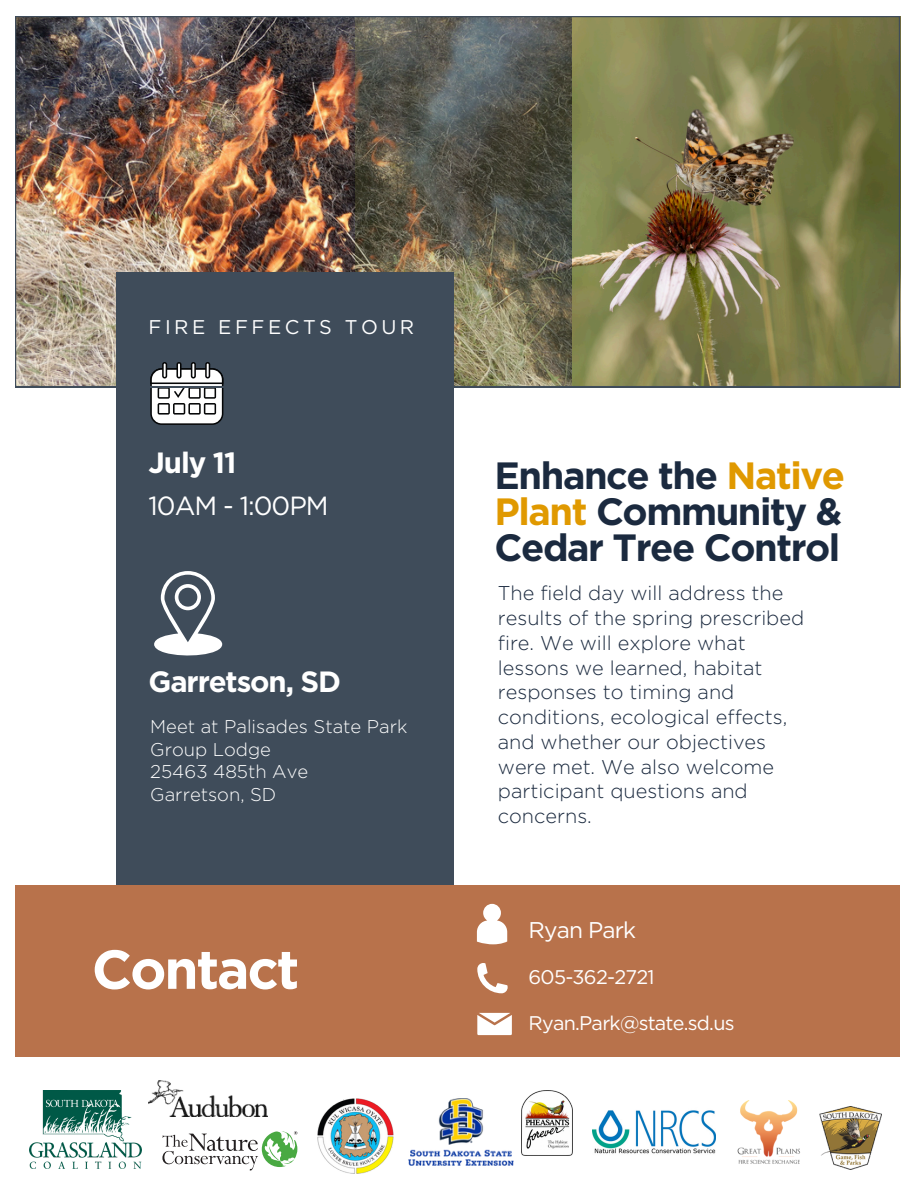
<style>
.page{position:relative;width:918px;height:1188px;background:#fff}
.page>*{position:absolute;margin:0;border:0;box-sizing:border-box;transform-origin:0 0}
.t1{font:700 54.75px "Gotham";letter-spacing:-.04em;color:#fff}
.t2{font:700 37.95px/36px "Gotham";letter-spacing:-.04em;color:#1b2a3f;text-align:justify}
.t3{font:700 29.25px "Gotham";letter-spacing:-.04em;color:#fff}
.t4{font:26.25px "Gotham";letter-spacing:-.04em;color:#fff}
.t5{font:22.8px "Gotham";letter-spacing:-.04em;color:#fff}
.t6{font:300 19.95px/24.8px "Gotham";color:#1b2a3f}
.t7{font:19.8px "Gotham";letter-spacing:-.04em;color:#fff}
.t8{font:19.8px "Gotham";letter-spacing:.175em;color:#fff}
.t9{font:300 18.45px "Gotham";color:#fff}
.s1{color:#e09900}
</style>
<div class="page">
<div style="left:116px;top:272px;width:338px;height:622px;background:#3f4c5a"></div>
<svg style="left:150px;top:388px;width:73px;height:37px;background:#c0c0c1"></svg>
<img style="left:15px;top:16px;width:885px;height:371px">
<div style="left:15px;top:885px;width:885px;height:172px;background:#b8724b"></div>
<svg style="left:154px;top:571px;width:68px;height:85px"></svg>
<svg style="left:477px;top:963px;width:31px;height:30px"></svg>
<svg style="left:477px;top:1013px;width:35px;height:22px"></svg>
<svg style="left:477px;top:904px;width:30px;height:40px"></svg>
<img style="left:149px;top:1081px;width:119px;height:36px">
<svg style="left:162px;top:1131px;width:135px;height:40px"></svg>
<img style="left:528px;top:1090px;width:44px;height:65px">
<img style="left:593px;top:1110px;width:122px;height:44px">
<img style="left:820px;top:1107px;width:62px;height:63px">
<img style="left:738px;top:1100px;width:62px;height:64px">
<img style="left:318px;top:1098px;width:75px;height:76px">
<img style="left:393px;top:1097px;width:135px;height:69px">
<img style="left:29px;top:1091px;width:113px;height:77px">
<p class="t8" style="left:149px;top:315px;width:267px">FIRE EFFECTS TOUR</p>
<h6 class="t3" style="left:149px;top:445px;width:89px">July 11</h6>
<p class="t4" style="left:149px;top:490px;width:182px">10AM - 1:00PM</p>
<p class="t3" style="left:149px;top:664px;width:194px">Garretson, SD</p>
<h1 class="t9" style="left:150px;top:716px;width:259px">Meet at Palisades State Park</h1>
<p class="t9" style="left:150px;top:738px;width:122px">Group Lodge</p>
<h5 class="t9" style="left:150px;top:761px;width:160px">25463 485th Ave</h5>
<p class="t9" style="left:150px;top:783px;width:128px">Garretson, SD</p>
<p class="t1" style="left:92px;top:936px;width:209px">Contact</p>
<h2 class="t2" style="left:495px;top:457px;width:352px">Enhance the <span class="s1">Native Plant</span> Community &amp; Cedar Tree Control</h2>
<p class="t6" style="left:498px;top:581px;width:308px">The field day will address the results of the spring prescribed fire. We will explore what lessons we learned, habitat responses to timing and conditions, ecological effects, and whether our objectives were met. We also welcome participant questions and concerns.</p>
<p class="t5" style="left:529px;top:916px;width:109px">Ryan Park</p>
<p class="t7" style="left:529px;top:965px;width:128px">605-362-2721</p>
<p class="t7" style="left:529px;top:1011px;width:208px">Ryan.Park@state.sd.us</p>
</div>
